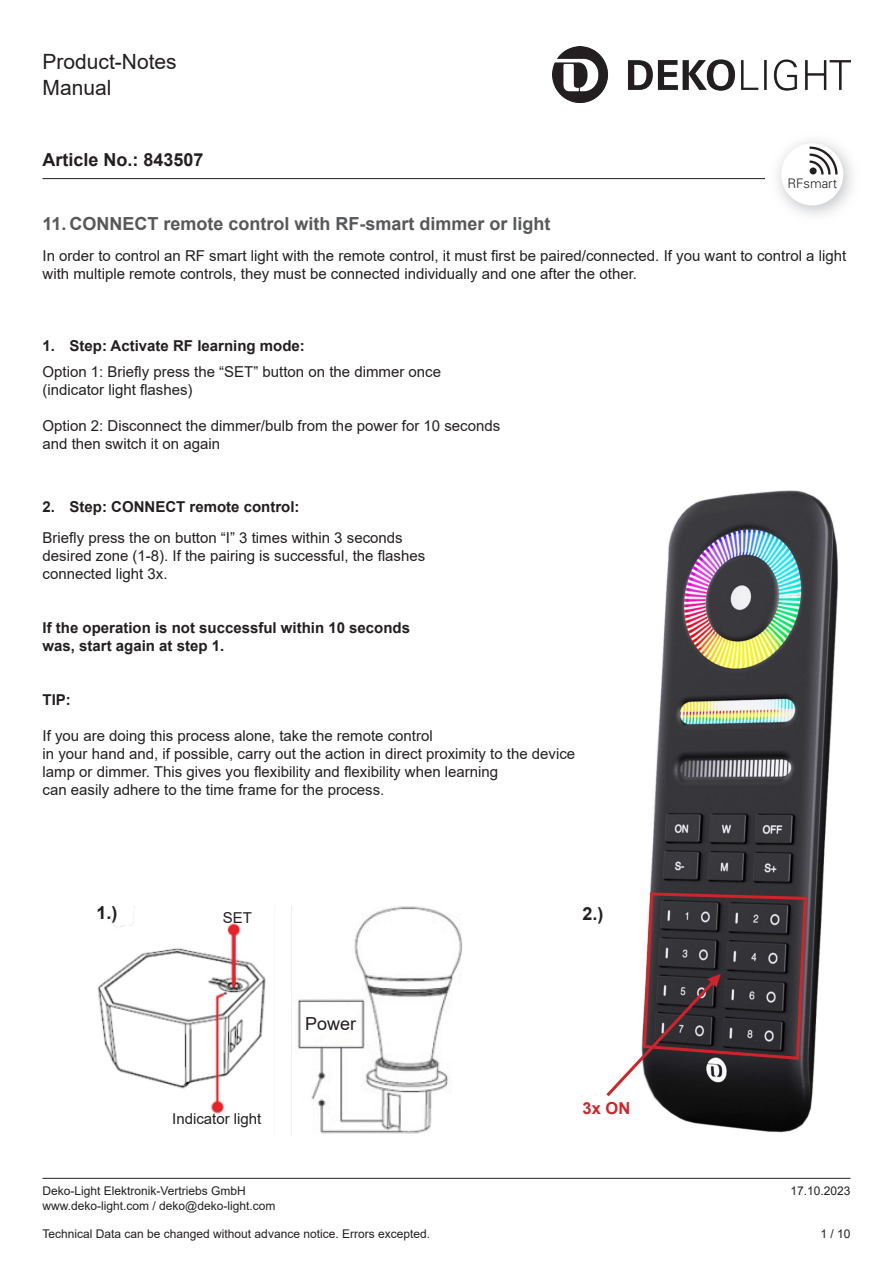
<style>
.page{position:relative;width:893px;height:1263px;background:#fff}
.page>*{position:absolute;margin:0;border:0;box-sizing:border-box;transform-origin:0 0}
.t1{font:21px/25.2px "Arial";color:#231f20}
.t2{font:700 18px "Arial";color:#57585a}
.Lauftext{font:700 18px "Arial";color:#231f20}
.Lauftext-2{font:18px "Arial";color:#231f20}
.Hervorhebung___Wichtig___Achtung{font:700 16.5px "Arial";color:#d1232a}
.Lauftext-3{font:15px/18px "Arial";color:#231f20}
.Lauftext-4{font:700 15px "Arial";color:#231f20}
.t3{font:300 13.2px "Univers";color:#231f20}
.t4{font:12px "Arial";color:#231f20}
</style>
<div class="page">
<hr style="left:43px;top:178px;width:807px;height:1px;background:#231f20">
<hr style="left:43px;top:1178px;width:807px;height:1px;background:#231f20">
<img style="left:553px;top:46px;width:297px;height:56px">
<img style="left:765px;top:140px;width:87px;height:75px">
<div style="left:781px;top:143px;width:62px;height:62px;background:#fff;border-radius:50%"></div>
<svg style="left:810px;top:146px;width:28px;height:28px"></svg>
<img style="left:650px;top:490px;width:188px;height:643px">
<svg style="left:606px;top:889px;width:204px;height:210px"></svg>
<img style="left:97px;top:906px;width:365px;height:229px">
<h1 class="t1" style="left:43px;top:49px;width:136px">Product-Notes<br>Manual</h1>
<p class="Lauftext" style="left:43px;top:147px;width:163px">Article No.: 843507</p>
<p class="t3" style="left:787px;top:175px;width:51px">RFsmart</p>
<p class="t2" style="left:43px;top:211px;width:510px">11. CONNECT remote control with RF-smart dimmer or light</p>
<p class="Lauftext-3" style="left:43px;top:246px;width:805px">In order to control an RF smart light with the remote control, it must first be paired/connected. If you want to control a light with multiple remote controls, they must be connected individually and one after the other.</p>
<p class="Lauftext-4" style="left:43px;top:335px;width:264px">1. Step: Activate RF learning mode:</p>
<p class="Lauftext-3" style="left:43px;top:363px;width:400px">Option 1: Briefly press the “SET” button on the dimmer once</p>
<p class="Lauftext-3" style="left:43px;top:381px;width:152px">(indicator light flashes)</p>
<p class="Lauftext-3" style="left:43px;top:417px;width:459px">Option 2: Disconnect the dimmer/bulb from the power for 10 seconds</p>
<p class="Lauftext-3" style="left:43px;top:435px;width:179px">and then switch it on again</p>
<p class="Lauftext-4" style="left:43px;top:496px;width:259px">2. Step: CONNECT remote control:</p>
<p class="Lauftext-3" style="left:43px;top:529px;width:362px">Briefly press the on button “I” 3 times within 3 seconds</p>
<p class="Lauftext-3" style="left:43px;top:547px;width:384px">desired zone (1-8). If the pairing is successful, the flashes</p>
<p class="Lauftext-3" style="left:43px;top:565px;width:127px">connected light 3x.</p>
<p class="Lauftext-4" style="left:43px;top:617px;width:369px">If the operation is not successful within 10 seconds</p>
<p class="Lauftext-4" style="left:43px;top:635px;width:183px">was, start again at step 1.</p>
<p class="Lauftext-4" style="left:43px;top:689px;width:30px">TIP:</p>
<p class="Lauftext-3" style="left:43px;top:727px;width:392px">If you are doing this process alone, take the remote control</p>
<p class="Lauftext-3" style="left:43px;top:745px;width:534px">in your hand and, if possible, carry out the action in direct proximity to the device</p>
<p class="Lauftext-3" style="left:43px;top:763px;width:457px">lamp or dimmer. This gives you flexibility and flexibility when learning</p>
<p class="Lauftext-3" style="left:43px;top:781px;width:343px">can easily adhere to the time frame for the process.</p>
<p class="Lauftext" style="left:97px;top:900px;width:23px">1.)</p>
<p class="Lauftext-3" style="left:223px;top:909px;width:31px">SET</p>
<p class="Lauftext-3" style="left:172px;top:1109px;width:91px">Indicator light</p>
<p class="Lauftext-2" style="left:305px;top:1011px;width:53px">Power</p>
<p class="Lauftext" style="left:583px;top:901px;width:23px">2.)</p>
<p class="Hervorhebung___Wichtig___Achtung" style="left:583px;top:1096px;width:49px">3x ON</p>
<p class="t4" style="left:43px;top:1183px;width:205px">Deko-Light Elektronik-Vertriebs GmbH</p>
<p class="t4" style="left:790px;top:1183px;width:62px">17.10.2023</p>
<p class="t4" style="left:43px;top:1197px;width:234px">www.deko-light.com / deko@deko-light.com</p>
<p class="t4" style="left:43px;top:1226px;width:389px">Technical Data can be changed without advance notice. Errors excepted.</p>
<p class="t4" style="left:820px;top:1226px;width:32px">1 / 10</p>
</div>
